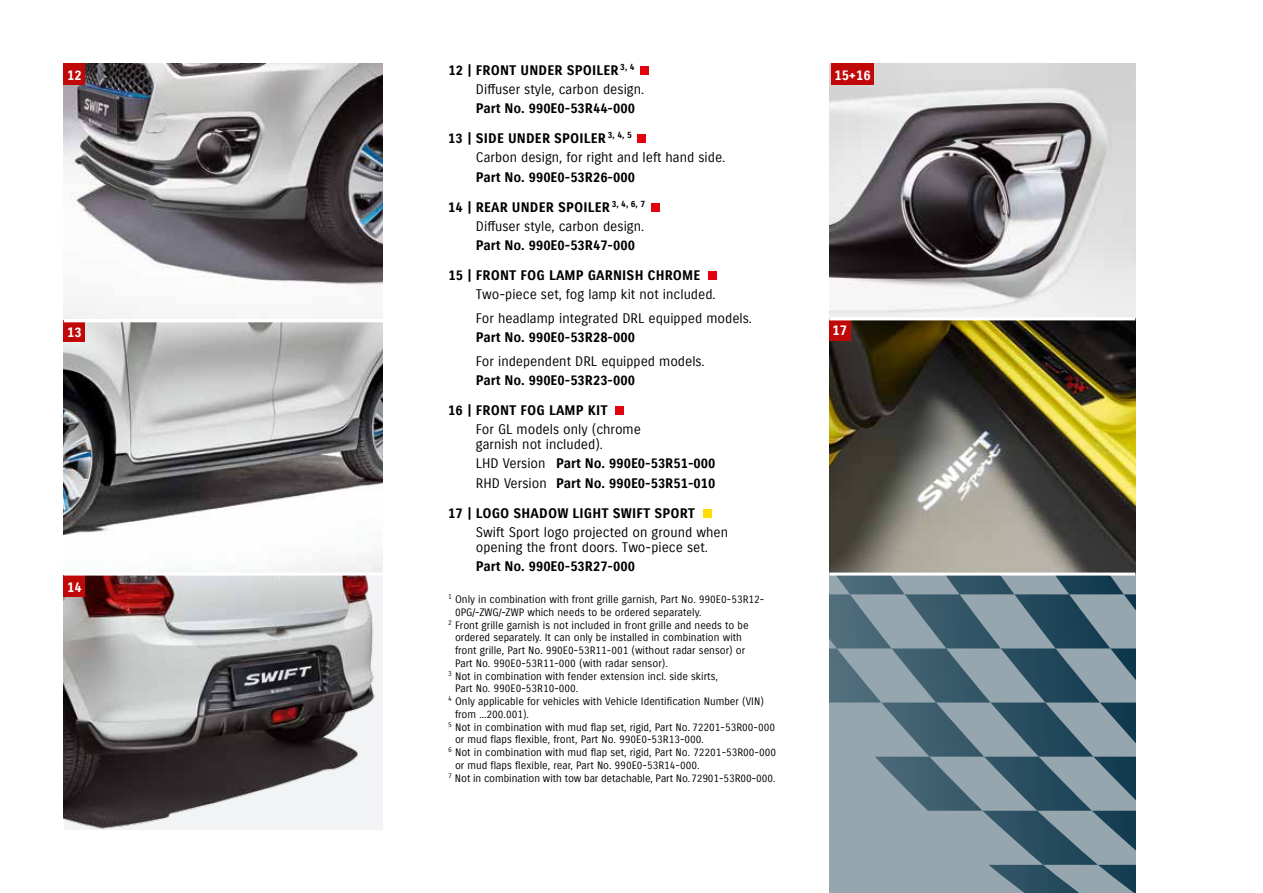
<style>
.page{position:relative;width:1263px;height:893px;background:#fff}
.page>*{position:absolute;margin:0;border:0;box-sizing:border-box;transform-origin:0 0}
.t1{font:13.5px/19.2px "Suzuki PRO Bold";color:#000}
.t2{font:13.5px/15px "Suzuki PRO Regular";color:#000}
.t3{font:13.5px "Suzuki PRO Bold";color:#fff}
.t4{font:10.5px "Suzuki PRO Regular";color:#000}
.s1{font-family:"Suzuki PRO Regular"}
</style>
<div class="page">
<svg style="left:829px;top:576px;width:306px;height:317px;background:#6d8591"></svg>
<div style="left:640px;top:66px;width:8px;height:9px;background:#e3000f"></div>
<div style="left:637px;top:135px;width:8px;height:8px;background:#e3000f"></div>
<div style="left:652px;top:203px;width:8px;height:9px;background:#e3000f"></div>
<div style="left:708px;top:272px;width:9px;height:8px;background:#e3000f"></div>
<div style="left:616px;top:406px;width:8px;height:9px;background:#e3000f"></div>
<div style="left:703px;top:509px;width:9px;height:9px;background:#fd0"></div>
<img style="left:829px;top:64px;width:306px;height:509px">
<div style="left:831px;top:64px;width:43px;height:21px;background:#c00808"></div>
<div style="left:829px;top:319px;width:21px;height:21px;background:#c00808"></div>
<hr style="left:829px;top:317px;width:306px;height:3px;background:#fff">
<img style="left:64px;top:322px;width:319px;height:507px">
<img style="left:64px;top:64px;width:319px;height:255px">
<div style="left:64px;top:64px;width:21px;height:21px;background:#c00808"></div>
<div style="left:64px;top:321px;width:21px;height:21px;background:#c00808"></div>
<div style="left:64px;top:576px;width:21px;height:21px;background:#c00808"></div>
<hr style="left:64px;top:319px;width:327px;height:3px;background:#fff">
<hr style="left:64px;top:573px;width:327px;height:3px;background:#fff">
<p class="t3" style="left:67px;top:67px;width:16px">12</p>
<p class="t3" style="left:67px;top:324px;width:16px">13</p>
<p class="t3" style="left:67px;top:579px;width:16px">14</p>
<p class="t1" style="left:448px;top:60px;width:188px">12 | FRONT UNDER SPOILER <sup>3,</sup> <sup>4</sup></p>
<p class="t2" style="left:476px;top:82px;width:170px">Diffuser style, carbon design.</p>
<p class="t1" style="left:476px;top:99px;width:161px">Part No. 990E0-53R44-000</p>
<p class="t1" style="left:448px;top:129px;width:185px">13 | SIDE UNDER SPOILER <sup>3,</sup> <sup>4,</sup> <sup>5</sup></p>
<p class="t2" style="left:476px;top:150px;width:251px">Carbon design, for right and left hand side.</p>
<p class="t1" style="left:476px;top:167px;width:161px">Part No. 990E0-53R26-000</p>
<p class="t1" style="left:448px;top:197px;width:199px">14 | REAR UNDER SPOILER <sup>3,</sup> <sup>4,</sup> <sup>6,</sup> <sup>7</sup></p>
<p class="t2" style="left:476px;top:219px;width:170px">Diffuser style, carbon design.</p>
<p class="t1" style="left:476px;top:236px;width:161px">Part No. 990E0-53R47-000</p>
<p class="t1" style="left:448px;top:266px;width:253px">15 | FRONT FOG LAMP GARNISH CHROME</p>
<p class="t2" style="left:476px;top:283px;width:278px;line-height:23.5px">Two-piece set, fog lamp kit not included.<br>For headlamp integrated DRL equipped models.</p>
<p class="t1" style="left:476px;top:328px;width:161px">Part No. 990E0-53R28-000</p>
<p class="t2" style="left:476px;top:353px;width:230px">For independent DRL equipped models.</p>
<p class="t1" style="left:476px;top:371px;width:161px">Part No. 990E0-53R23-000</p>
<p class="t1" style="left:448px;top:401px;width:161px">16 | FRONT FOG LAMP KIT</p>
<p class="t2" style="left:476px;top:422px;width:167px">For GL models only (chrome garnish not included).</p>
<p class="t1" style="left:476px;top:454px;width:241px"><span class="s1">LHD Version</span> Part No. 990E0-53R51-000<br><span class="s1">RHD Version</span> Part No. 990E0-53R51-010</p>
<p class="t1" style="left:448px;top:503px;width:248px">17 | LOGO SHADOW LIGHT SWIFT SPORT</p>
<p class="t2" style="left:476px;top:525px;width:254px">Swift Sport logo projected on ground when opening the front doors. Two-piece set.</p>
<p class="t1" style="left:476px;top:557px;width:161px">Part No. 990E0-53R27-000</p>
<p class="t4" style="left:448px;top:593px;width:318px"><sup>1</sup> Only in combination with front grille garnish, Part No. 990E0-53R12-</p>
<p class="t4" style="left:455px;top:606px;width:248px">0PG/-ZWG/-ZWP which needs to be ordered separately.</p>
<p class="t4" style="left:448px;top:619px;width:302px"><sup>2</sup> Front grille garnish is not included in front grille and needs to be</p>
<p class="t4" style="left:455px;top:631px;width:288px">ordered separately. It can only be installed in combination with</p>
<p class="t4" style="left:455px;top:644px;width:292px">front grille, Part No. 990E0-53R11-001 (without radar sensor) or</p>
<p class="t4" style="left:455px;top:657px;width:214px">Part No. 990E0-53R11-000 (with radar sensor).</p>
<p class="t4" style="left:448px;top:670px;width:271px"><sup>3</sup> Not in combination with fender extension incl. side skirts,</p>
<p class="t4" style="left:455px;top:682px;width:125px">Part No. 990E0-53R10-000.</p>
<p class="t4" style="left:448px;top:695px;width:317px"><sup>4</sup> Only applicable for vehicles with Vehicle Identification Number (VIN)</p>
<p class="t4" style="left:455px;top:708px;width:75px">from ...200.001).</p>
<p class="t4" style="left:448px;top:721px;width:328px"><sup>5</sup> Not in combination with mud flap set, rigid, Part No. 72201-53R00-000</p>
<p class="t4" style="left:455px;top:733px;width:250px">or mud flaps flexible, front, Part No. 990E0-53R13-000.</p>
<p class="t4" style="left:448px;top:746px;width:329px"><sup>6</sup> Not in combination with mud flap set, rigid, Part No. 72201-53R00-000</p>
<p class="t4" style="left:455px;top:759px;width:246px">or mud flaps flexible, rear, Part No. 990E0-53R14-000.</p>
<p class="t4" style="left:448px;top:772px;width:329px"><sup>7</sup> Not in combination with tow bar detachable, Part No.72901-53R00-000.</p>
<p class="t3" style="left:834px;top:67px;width:38px">15+16</p>
<p class="t3" style="left:832px;top:322px;width:16px">17</p>
</div>
